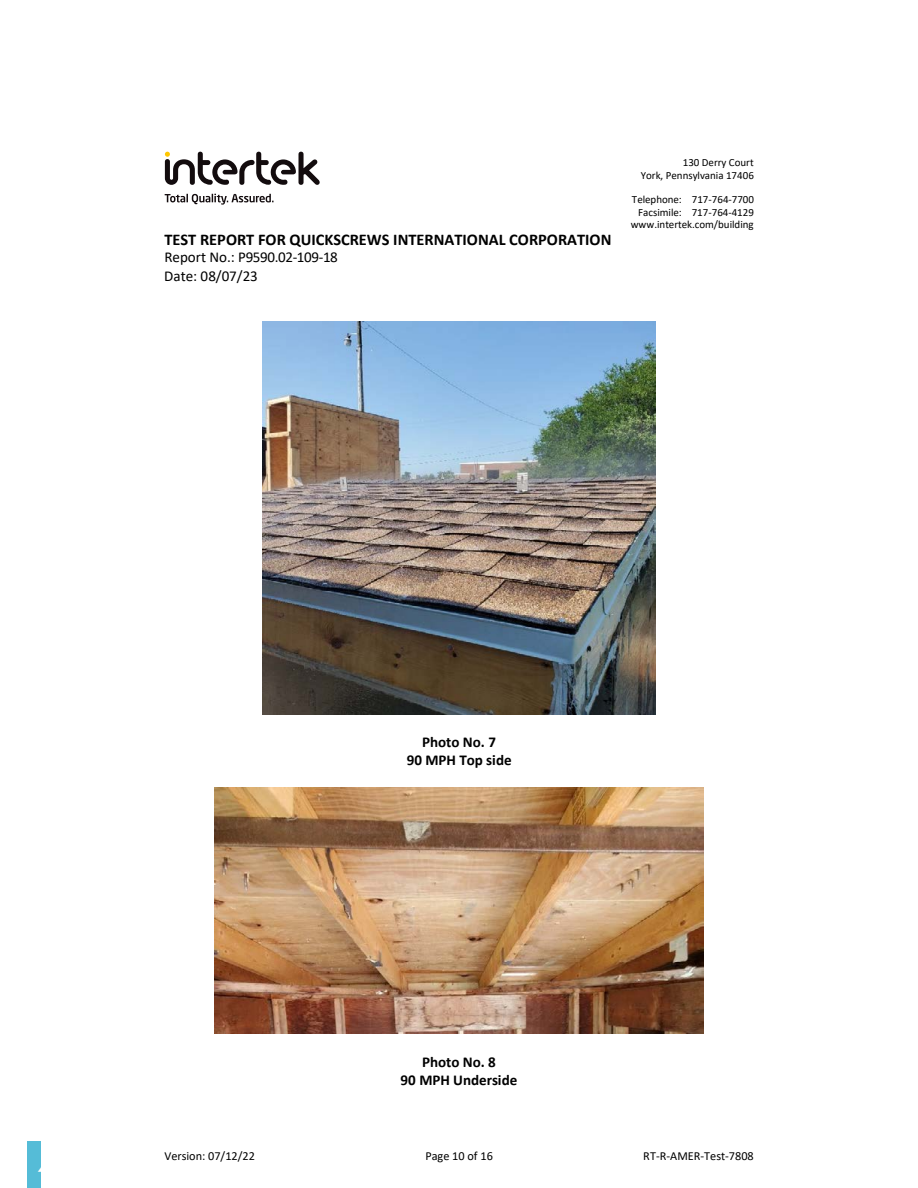
<style>
.page{position:relative;width:918px;height:1188px;background:#fff}
.page>*{position:absolute;margin:0;border:0;box-sizing:border-box;transform-origin:0 0}
.t1{font:700 16.35px "Calibri";color:#000}
.t2{font:700 15px/18.3px "Calibri";color:#000;text-align:center}
.t3{font:15px/18.3px "Calibri";letter-spacing:-.005em;color:#000}
.t4{font:12.3px "Calibri";color:#000}
.t5{font:10.95px/12.3px "Calibri";letter-spacing:-.005em;color:#000;text-align:right}
</style>
<div class="page">
<div style="left:27px;top:1142px;width:48px;height:46px;background:#55bcd7"></div>
<div style="left:42px;top:107px;width:834px;height:1081px;background:#fff"></div>
<svg style="left:165px;top:152px;width:155px;height:33px"></svg>
<svg style="left:165px;top:194px;width:109px;height:11px"></svg>
<img style="left:263px;top:321px;width:392px;height:393px">
<img style="left:214px;top:788px;width:490px;height:246px">
<h1 class="t1" style="left:164px;top:228px;width:449px">TEST REPORT FOR QUICKSCREWS INTERNATIONAL CORPORATION</h1>
<h2 class="t3" style="left:164px;top:248px;width:175px">Report No.: P9590.02-109-18<br>Date: 08/07/23</h2>
<p class="t5" style="left:641px;top:156px;width:115px">130 Derry Court<br>York, Pennsylvania 17406</p>
<p class="t5" style="left:631px;top:193px;width:125px">Telephone: 717-764-7700<br>Facsimile: 717-764-4129 www.intertek.com/building</p>
<h2 class="t2" style="left:407px;top:733px;width:106px">Photo No. 7<br>90 MPH Top side</h2>
<h2 class="t2" style="left:401px;top:1052px;width:118px">Photo No. 8<br>90 MPH Underside</h2>
<p class="t4" style="left:164px;top:1148px;width:92px">Version: 07/12/22</p>
<p class="t4" style="left:425px;top:1148px;width:69px">Page 10 of 16</p>
<p class="t4" style="left:643px;top:1148px;width:112px">RT-R-AMER-Test-7808</p>
</div>
